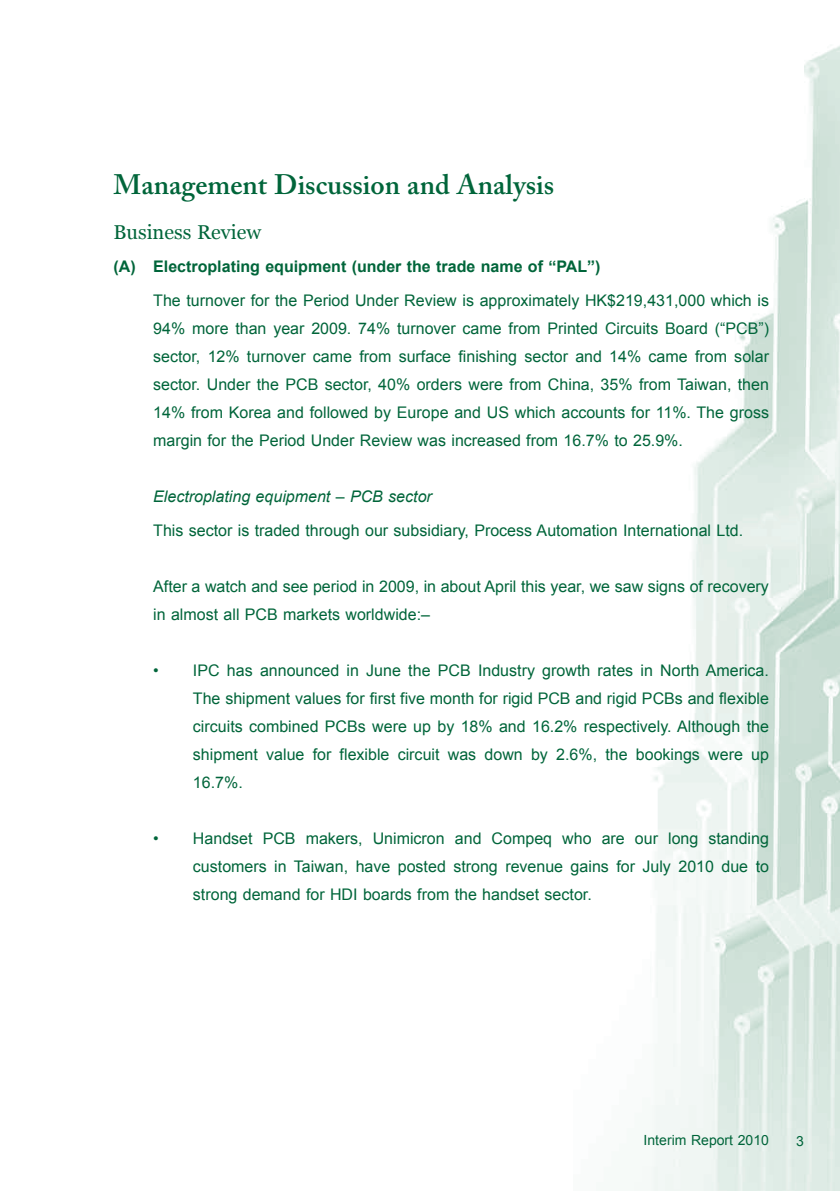
<style>
.page{position:relative;width:840px;height:1191px;background:#fff}
.page>*{position:absolute;margin:0;border:0;box-sizing:border-box;transform-origin:0 0}
.t1{font:600 28px "Adobe Caslon Pro";color:#00653a}
.t2{font:20px "Georgia";color:#00653a}
.t3{font:16px/28px "Arial";color:#00653a;text-align:justify}
.t4{font:700 16px "Arial";color:#00653a}
.t5{font:italic 16px "Arial";color:#00653a}
.t6{font:14px "Arial";color:#00653a}
</style>
<div class="page">
<img style="left:651px;top:46px;width:188px;height:1145px">
<h1 class="t1" style="left:113px;top:168px;width:442px">Management Discussion and Analysis</h1>
<p class="t2" style="left:113px;top:220px;width:149px">Business Review</p>
<p class="t4" style="left:113px;top:256px;width:488px">(A) Electroplating equipment (under the trade name of “PAL”)</p>
<p class="t3" style="left:153px;top:287px;width:617px">The turnover for the Period Under Review is approximately HK$219,431,000 which is 94% more than year 2009. 74% turnover came from Printed Circuits Board (“PCB”) sector, 12% turnover came from surface finishing sector and 14% came from solar sector. Under the PCB sector, 40% orders were from China, 35% from Taiwan, then 14% from Korea and followed by Europe and US which accounts for 11%. The gross margin for the Period Under Review was increased from 16.7% to 25.9%.</p>
<p class="t5" style="left:153px;top:486px;width:280px">Electroplating equipment – PCB sector</p>
<p class="t3" style="left:153px;top:516px;width:591px">This sector is traded through our subsidiary, Process Automation International Ltd.</p>
<p class="t3" style="left:153px;top:572px;width:617px">After a watch and see period in 2009, in about April this year, we saw signs of recovery in almost all PCB markets worldwide:–</p>
<p class="t3" style="left:193px;top:656px;width:577px;text-indent:-40px">• IPC has announced in June the PCB Industry growth rates in North America.<br>The shipment values for first five month for rigid PCB and rigid PCBs and flexible circuits combined PCBs were up by 18% and 16.2% respectively. Although the shipment value for flexible circuit was down by 2.6%, the bookings were up 16.7%.</p>
<p class="t3" style="left:193px;top:824px;width:577px;text-indent:-40px">• Handset PCB makers, Unimicron and Compeq who are our long standing customers in Taiwan, have posted strong revenue gains for July 2010 due to strong demand for HDI boards from the handset sector.</p>
<p class="t6" style="left:643px;top:1131px;width:127px">Interim Report 2010</p>
</div>
